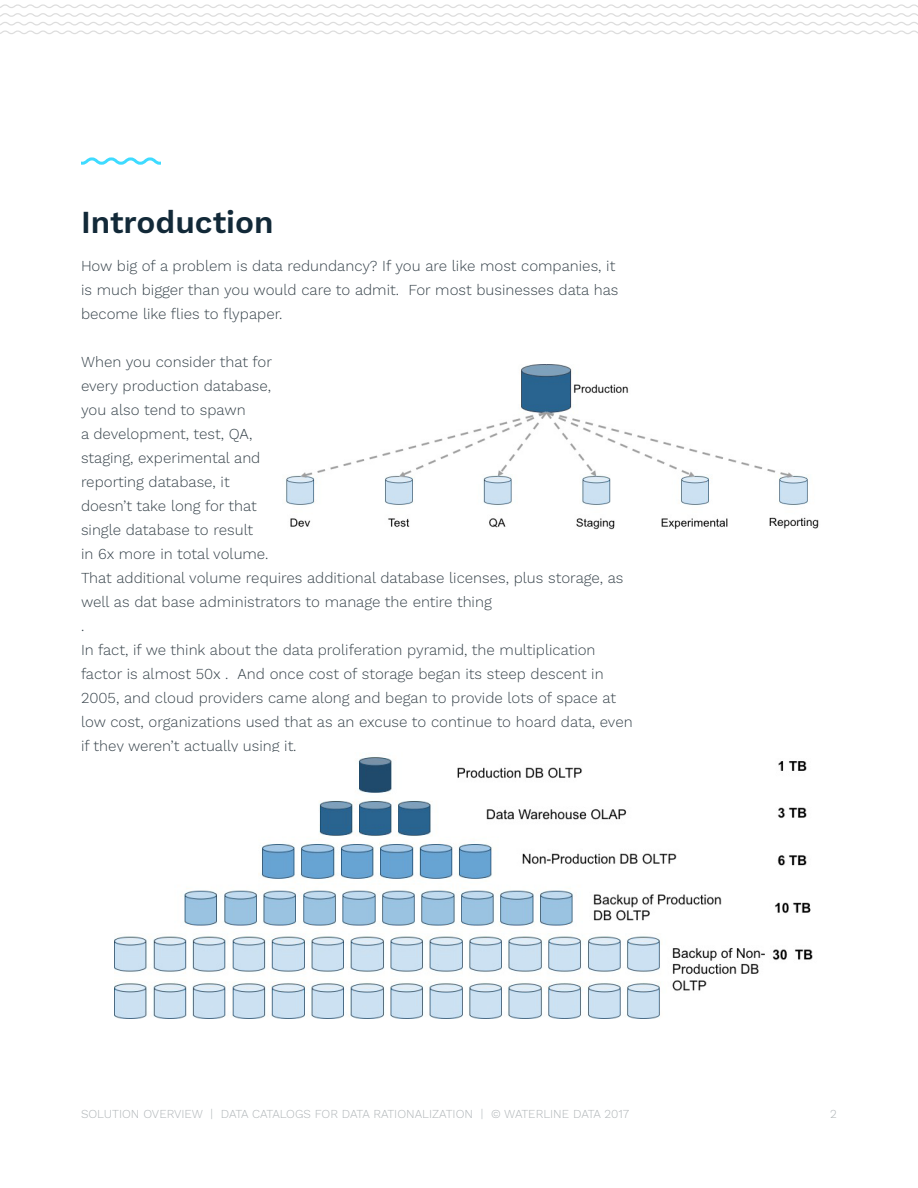
<style>
.page{position:relative;width:918px;height:1188px;background:#fff}
.page>*{position:absolute;margin:0;border:0;box-sizing:border-box;transform-origin:0 0}
.t1{font:600 31.5px "Work Sans";color:#122938}
.t2{font:300 15px/24px "Work Sans";color:#36424a}
.t3{font:300 12px "Work Sans";color:#afb4b7}
</style>
<div class="page">
<svg style="left:0;top:4px;width:918px;height:31px"></svg>
<svg style="left:81px;top:157px;width:80px;height:8px"></svg>
<img style="left:286px;top:364px;width:533px;height:166px">
<img style="left:115px;top:757px;width:698px;height:261px">
<p class="t1" style="left:81px;top:204px;width:194px">Introduction</p>
<p class="t2" style="left:81px;top:254px;width:539px">How big of a problem is data redundancy? If you are like most companies, it is much bigger than you would care to admit. For most businesses data has become like flies to flypaper.</p>
<p class="t2" style="left:81px;top:350px;width:544px">When you consider that for<br>every production database,<br>you also tend to spawn<br>a development, test, QA,<br>staging, experimental and<br>reporting database, it<br>doesn’t take long for that<br>single database to result<br>in 6x more in total volume.<br>That additional volume requires additional database licenses, plus storage, as well as dat base administrators to manage the entire thing</p>
<p class="t2" style="left:81px;top:614px;width:5px">.</p>
<p class="t2" style="left:81px;top:638px;width:553px">In fact, if we think about the data proliferation pyramid, the multiplication factor is almost 50x . And once cost of storage began its steep descent in 2005, and cloud providers came along and began to provide lots of space at low cost, organizations used that as an excuse to continue to hoard data, even if they weren’t actually using it.</p>
<p class="t3" style="left:81px;top:1107px;width:550px">SOLUTION OVERVIEW | DATA CATALOGS FOR DATA RATIONALIZATION | © WATERLINE DATA 2017</p>
<p class="t3" style="left:830px;top:1107px;width:8px">2</p>
</div>
